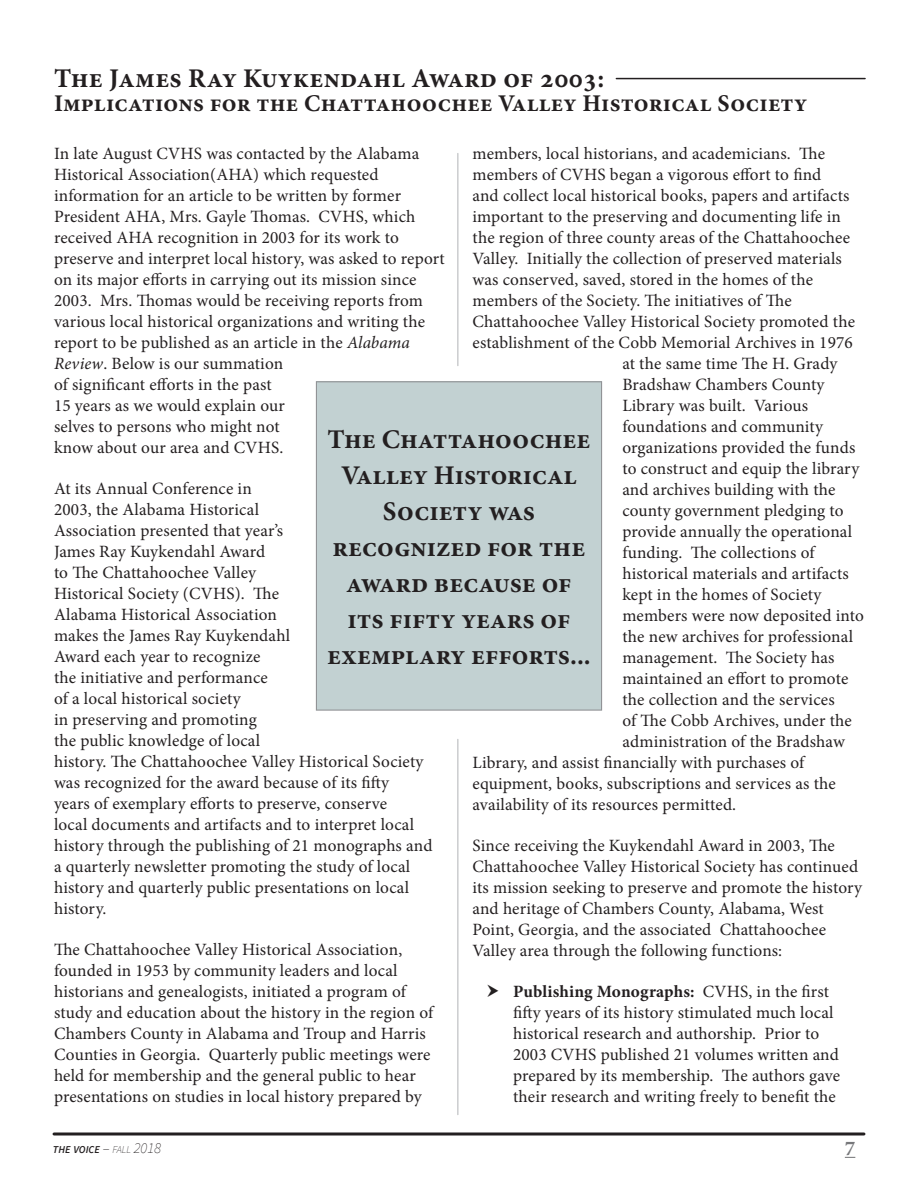
<style>
.page{position:relative;width:918px;height:1188px;background:#fff}
.page>*{position:absolute;margin:0;border:0;box-sizing:border-box;transform-origin:0 0}
.t1{font:700 27px/36px "Minion Pro";color:#231f20;text-align:center}
.t2{font:700 24px "Minion Pro";letter-spacing:.01em;color:#231f20}
.t3{font:700 21px "Minion Pro";color:#77787b}
.t4{font:17.25px/21px "Minion Pro";letter-spacing:.01em;color:#231f20}
.t5{font:italic 600 10.5px "Source Sans Pro";color:#231f20}
.s1{font-style:italic}
.s2{font-weight:700}
.s3{font-weight:200;font-size:15px}
.s4{font-weight:200}
</style>
<div class="page">
<svg style="left:54px;top:1132px;width:810px;height:4px"></svg>
<div style="left:316px;top:382px;width:286px;height:328px;background:#c2d1d2"></div>
<div style="left:316px;top:381px;width:286px;height:330px;border:1px solid #919396"></div>
<hr style="left:458px;top:153px;width:1px;height:213px;background:#b1b4b6">
<hr style="left:458px;top:739px;width:1px;height:376px;background:#b1b4b6">
<hr style="left:616px;top:78px;width:249px;height:1px;background:#231f20">
<h1 class="t1" style="left:54px;top:60px;width:552px">The James Ray Kuykendahl Award of 2003:</h1>
<h2 class="t2" style="left:54px;top:87px;width:755px">Implications for the Chattahoochee Valley Historical Society</h2>
<p class="t4" style="left:54px;top:143px;width:392px">In late August CVHS was contacted by the Alabama Historical Association(AHA) which requested information for an article to be written by former President AHA, Mrs. Gayle Thomas. CVHS, which received AHA recognition in 2003 for its work to preserve and interpret local history, was asked to report on its major efforts in carrying out its mission since 2003. Mrs. Thomas would be receiving reports from various local historical organizations and writing the report to be published as an article in the <span class="s1">Alabama Review</span>. Below is our summation<br>of significant efforts in the past<br>15 years as we would explain our<br>selves to persons who might not<br>know about our area and CVHS.</p>
<p class="t4" style="left:54px;top:478px;width:380px">At its Annual Conference in<br>2003, the Alabama Historical<br>Association presented that year’s<br>James Ray Kuykendahl Award<br>to The Chattahoochee Valley<br>Historical Society (CVHS). The<br>Alabama Historical Association<br>makes the James Ray Kuykendahl<br>Award each year to recognize<br>the initiative and performance<br>of a local historical society<br>in preserving and promoting<br>the public knowledge of local<br>history. The Chattahoochee Valley Historical Society was recognized for the award because of its fifty<br>years of exemplary efforts to preserve, conserve<br>local documents and artifacts and to interpret local history through the publishing of 21 monographs and a quarterly newsletter promoting the study of local history and quarterly public presentations on local history.</p>
<p class="t4" style="left:54px;top:939px;width:382px">The Chattahoochee Valley Historical Association, founded in 1953 by community leaders and local historians and genealogists, initiated a program of study and education about the history in the region of Chambers County in Alabama and Troup and Harris Counties in Georgia. Quarterly public meetings were held for membership and the general public to hear presentations on studies in local history prepared by</p>
<p class="t4" style="left:473px;top:143px;width:354px">members, local historians, and academicians. The</p>
<p class="t4" style="left:473px;top:164px;width:350px">members of CVHS began a vigorous effort to find</p>
<p class="t4" style="left:473px;top:185px;width:379px">and collect local historical books, papers and artifacts</p>
<p class="t4" style="left:473px;top:206px;width:370px">important to the preserving and documenting life in</p>
<p class="t4" style="left:473px;top:227px;width:379px">the region of three county areas of the Chattahoochee</p>
<p class="t4" style="left:473px;top:248px;width:371px">Valley. Initially the collection of preserved materials</p>
<p class="t4" style="left:473px;top:269px;width:342px">was conserved, saved, stored in the homes of the</p>
<p class="t4" style="left:473px;top:290px;width:321px">members of the Society. The initiatives of The</p>
<p class="t4" style="left:473px;top:311px;width:384px">Chattahoochee Valley Historical Society promoted the</p>
<p class="t4" style="left:473px;top:332px;width:382px">establishment of the Cobb Memorial Archives in 1976</p>
<p class="t4" style="left:622px;top:353px;width:217px">at the same time The H. Grady</p>
<p class="t4" style="left:622px;top:374px;width:204px">Bradshaw Chambers County</p>
<p class="t4" style="left:622px;top:395px;width:187px">Library was built. Various</p>
<p class="t4" style="left:622px;top:416px;width:202px">foundations and community</p>
<p class="t4" style="left:622px;top:437px;width:234px">organizations provided the funds</p>
<p class="t4" style="left:622px;top:458px;width:238px">to construct and equip the library</p>
<p class="t4" style="left:622px;top:479px;width:215px">and archives building with the</p>
<p class="t4" style="left:622px;top:500px;width:223px">county government pledging to</p>
<p class="t4" style="left:622px;top:521px;width:231px">provide annually the operational</p>
<p class="t4" style="left:622px;top:542px;width:195px">funding. The collections of</p>
<p class="t4" style="left:622px;top:563px;width:228px">historical materials and artifacts</p>
<p class="t4" style="left:622px;top:584px;width:200px">kept in the homes of Society</p>
<p class="t4" style="left:622px;top:605px;width:243px">members were now deposited into</p>
<p class="t4" style="left:622px;top:626px;width:232px">the new archives for professional</p>
<p class="t4" style="left:622px;top:647px;width:214px">management. The Society has</p>
<p class="t4" style="left:622px;top:668px;width:228px">maintained an effort to promote</p>
<p class="t4" style="left:622px;top:689px;width:214px">the collection and the services</p>
<p class="t4" style="left:622px;top:710px;width:231px">of The Cobb Archives, under the</p>
<p class="t4" style="left:622px;top:731px;width:224px">administration of the Bradshaw</p>
<p class="t4" style="left:473px;top:752px;width:335px">Library, and assist financially with purchases of</p>
<p class="t4" style="left:473px;top:773px;width:365px">equipment, books, subscriptions and services as the</p>
<p class="t4" style="left:473px;top:794px;width:265px">availability of its resources permitted.</p>
<p class="t4" style="left:473px;top:835px;width:391px">Since receiving the Kuykendahl Award in 2003, The Chattahoochee Valley Historical Society has continued its mission seeking to preserve and promote the history and heritage of Chambers County, Alabama, West Point, Georgia, and the associated Chattahoochee Valley area through the following functions:</p>
<p class="t4" style="left:513px;top:981px;width:329px"><span class="s2">Publishing Monographs:</span> CVHS, in the first fifty years of its history stimulated much local historical research and authorship. Prior to 2003 CVHS published 21 volumes written and prepared by its membership. The authors gave their research and writing freely to benefit the</p>
<h1 class="t1" style="left:327px;top:421px;width:265px">The Chattahoochee<br>Valley Historical<br>Society was recognized for the award because of its fifty years of exemplary efforts...</h1>
<p class="t5" style="left:53px;top:1143px;width:110px">THE VOICE <span class="s3">–</span> <span class="s4">fall</span> <span class="s3">2018</span></p>
<p class="t3" style="left:845px;top:1134px;width:12px">7</p>
</div>
